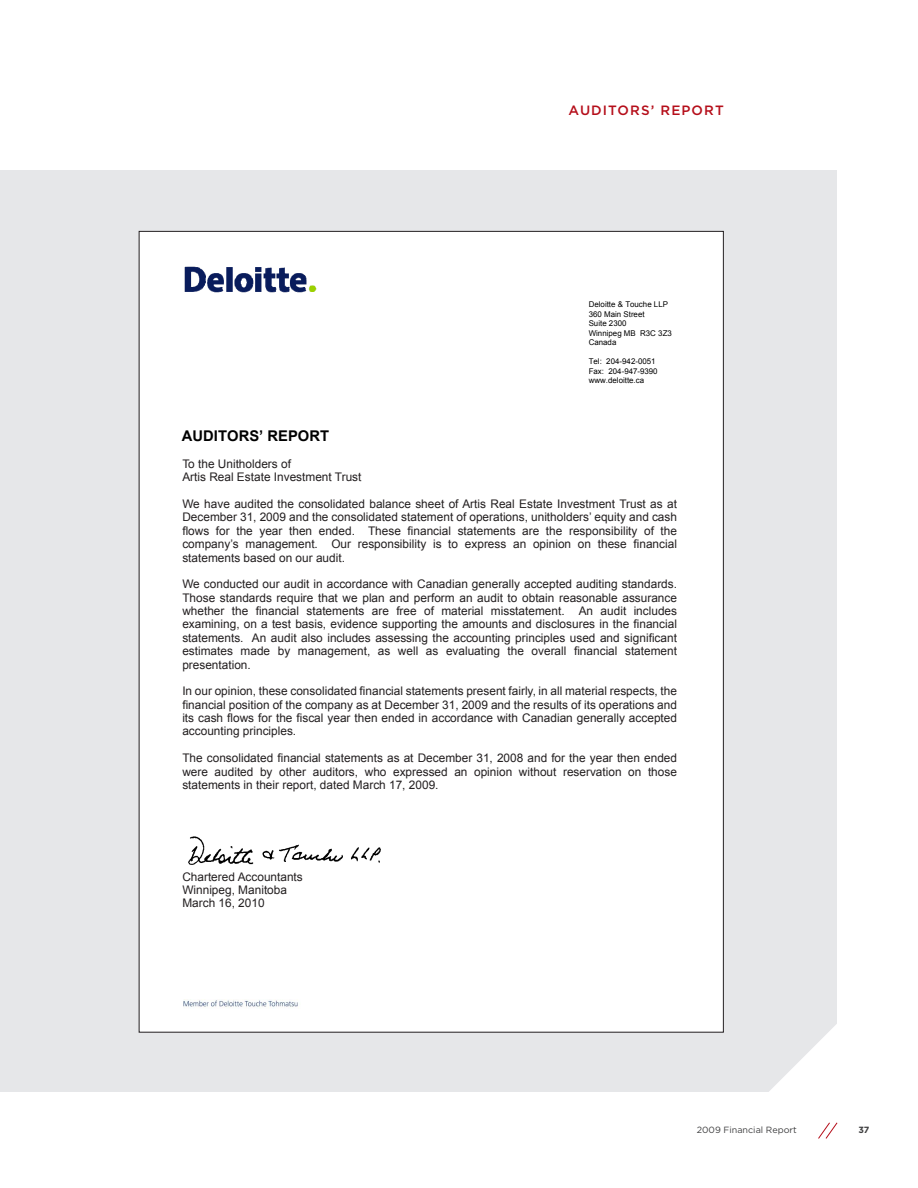
<style>
.page{position:relative;width:918px;height:1188px;background:#fff}
.page>*{position:absolute;margin:0;border:0;box-sizing:border-box;transform-origin:0 0}
.t1{font:700 14.85px "Arial";color:#000}
.t2{font:500 13.5px "Gotham";letter-spacing:.08em;color:#b50e1a}
.t3{font:11.85px/13.4px "Arial";color:#231f20;text-align:justify}
.t4{font:11.55px/13.4px "Arial";color:#000;text-align:justify}
.t5{font:9px "Gotham";color:#3e3e3f}
.t6{font:700 9px "Gotham";color:#3e3e3f}
.t7{font:7.95px/9.4px "Arial";letter-spacing:.005em;color:#000}
</style>
<div class="page">
<div style="left:0;top:0;width:837px;height:1092px;background:#e6e7e9"></div>
<svg style="left:769px;top:1024px;width:68px;height:68px;fill:#fafafb"></svg>
<svg style="left:818px;top:1122px;width:20px;height:17px"></svg>
<div style="left:0;top:0;width:918px;height:170px;background:#fff"></div>
<div style="left:139px;top:231px;width:584px;height:801px;background:#fff"></div>
<img style="left:184px;top:267px;width:133px;height:25px">
<img style="left:188px;top:836px;width:193px;height:29px">
<img style="left:183px;top:999px;width:116px;height:9px">
<p class="t2" style="left:569px;top:102px;width:157px">AUDITORS’ REPORT</p>
<p class="t7" style="left:589px;top:300px;width:85px">Deloitte &amp; Touche LLP<br>360 Main Street<br>Suite 2300<br>Winnipeg MB R3C 3Z3<br>Canada</p>
<p class="t7" style="left:589px;top:357px;width:71px">Tel: 204-942-0051<br>Fax: 204-947-9390 www.deloitte.ca</p>
<p class="t1" style="left:182px;top:426px;width:149px">AUDITORS’ REPORT</p>
<p class="t4" style="left:182px;top:457px;width:178px">To the Unitholders of<br>Artis Real Estate Investment Trust</p>
<p class="t4" style="left:182px;top:497px;width:496px">We have audited the consolidated balance sheet of Artis Real Estate Investment Trust as at December 31, 2009 and the consolidated statement of operations, unitholders’ equity and cash flows for the year then ended. These financial statements are the responsibility of the company’s management.</p>
<p class="t3" style="left:182px;top:457px;width:181px">To the Unitholders of<br>Artis Real Estate Investment Trust</p>
<p class="t3" style="left:182px;top:497px;width:496px">We have audited the consolidated balance sheet of Artis Real Estate Investment Trust as at December 31, 2009 and the consolidated statement of operations, unitholders’ equity and cash flows for the year then ended. These financial statements are the responsibility of the company’s management. Our responsibility is to express an opinion on these financial statements based on our audit.</p>
<p class="t3" style="left:182px;top:578px;width:496px">We conducted our audit in accordance with Canadian generally accepted auditing standards.<br>Those standards require that we plan and perform an audit to obtain reasonable assurance whether the financial statements are free of material misstatement. An audit includes examining, on a test basis, evidence supporting the amounts and disclosures in the financial statements. An audit also includes assessing the accounting principles used and significant estimates made by management, as well as evaluating the overall financial statement presentation.</p>
<p class="t3" style="left:182px;top:685px;width:496px">In our opinion, these consolidated financial statements present fairly, in all material respects, the financial position of the company as at December 31, 2009 and the results of its operations and its cash flows for the fiscal year then ended in accordance with Canadian generally accepted accounting principles.</p>
<p class="t3" style="left:182px;top:752px;width:496px">The consolidated financial statements as at December 31, 2008 and for the year then ended were audited by other auditors, who expressed an opinion without reservation on those statements in their report, dated March 17, 2009.</p>
<p class="t4" style="left:182px;top:537px;width:496px;text-indent:149px">Our responsibility is to express an opinion on these financial statements based on our audit.</p>
<p class="t4" style="left:182px;top:577px;width:496px">We conducted our audit in accordance with Canadian generally accepted auditing standards.<br>Those standards require that we plan and perform an audit to obtain reasonable assurance whether the financial statements are free of material misstatement.</p>
<p class="t4" style="left:182px;top:604px;width:496px;text-indent:397px">An audit includes examining, on a test basis, evidence supporting the amounts and disclosures in the financial statements. An audit also includes assessing the accounting principles used and significant estimates made by management, as well as evaluating the overall financial statement presentation.</p>
<p class="t4" style="left:182px;top:684px;width:496px">In our opinion, these consolidated financial statements present fairly, in all material respects, the financial position of the company as at December 31, 2009 and the results of its operations and its cash flows for the fiscal year then ended in accordance with Canadian generally accepted accounting principles.</p>
<p class="t4" style="left:182px;top:751px;width:496px">The consolidated financial statements as at December 31, 2008 and for the year then ended were audited by other auditors, who expressed an opinion without reservation on those statements in their report, dated March 17, 2009.</p>
<p class="t4" style="left:182px;top:867px;width:120px;text-align:left">Chartered Accountants<br>Winnipeg, Manitoba<br>March 16, 2010</p>
<p class="t3" style="left:182px;top:870px;width:122px;text-align:left">Chartered Accountants<br>Winnipeg, Manitoba<br>March 16, 2010</p>
<p class="t5" style="left:697px;top:1125px;width:101px">2009 Financial Report</p>
<p class="t6" style="left:859px;top:1125px;width:12px">37</p>
</div>
